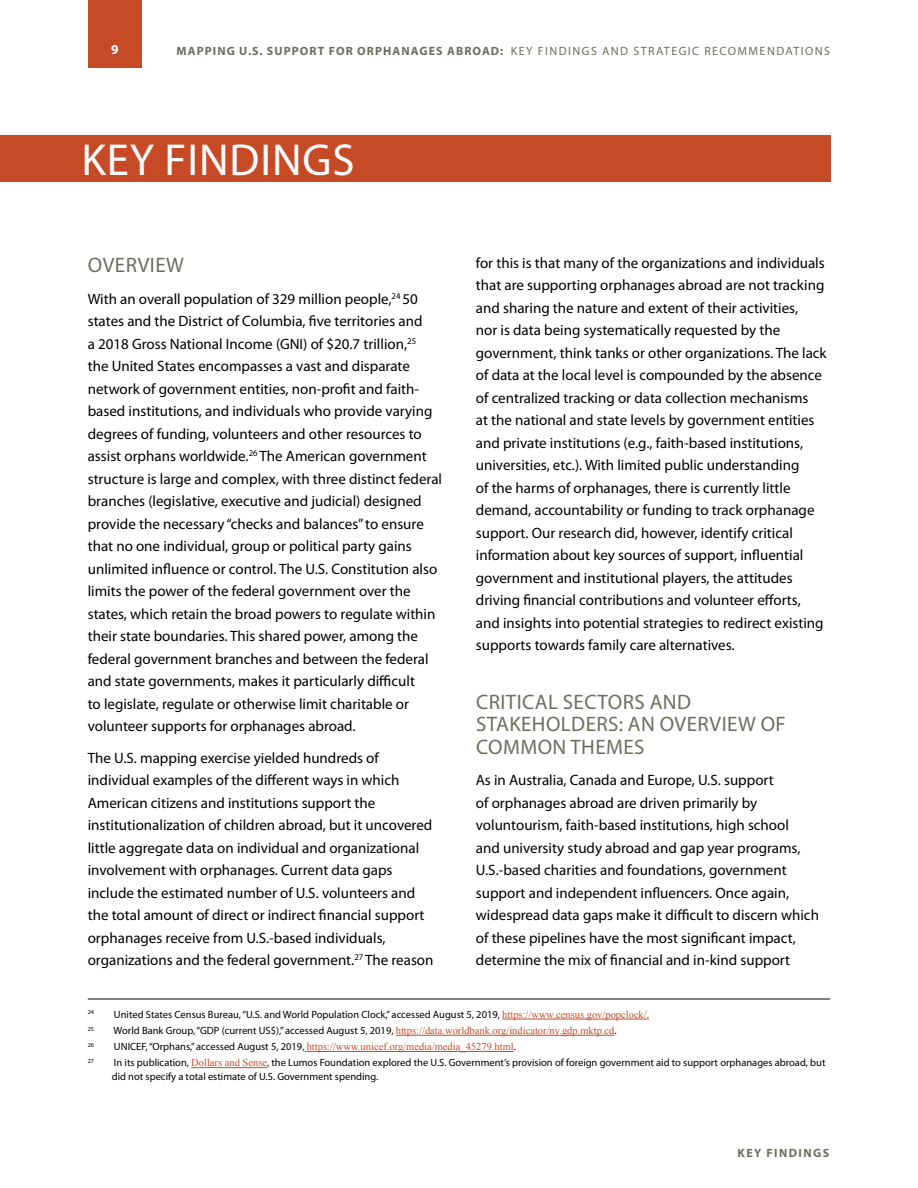
<style>
.page{position:relative;width:918px;height:1188px;background:#fff}
.page>*{position:absolute;margin:0;border:0;box-sizing:border-box;transform-origin:0 0}
.Heading_1{font:45px "Myriad Pro";letter-spacing:.02em;color:#fff}
.Heading_4{font:21px/22.5px "Myriad Pro";letter-spacing:.02em;color:#6f6e60}
.t1{font:15px/22.5px "Myriad Pro";color:#000}
.t2{font:700 13.5px "Myriad Pro";color:#fff}
.t3{font:700 12px "Myriad Pro";letter-spacing:.09em;color:#6f6e60}
.t4{font:700 12px "Myriad Pro";letter-spacing:.12em;color:#6f6e60}
.Footnote_text{font:10.5px/13.5px "Myriad Pro";color:#000}
.Footnote_text-2{font:10.5px "Times New Roman";color:#c74a27}
.Footnote_text-3{font:6.15px "Myriad Pro";color:#000}
.s1{font-weight:400}
.s2{font-family:"Times New Roman";color:#c74a27}
.s3{color:#c74a27}
.s4{font-family:"Myriad Pro";color:#000}
</style>
<div class="page">
<div style="left:88px;top:0;width:54px;height:68px;background:#c74a27"></div>
<hr style="left:88px;top:999px;width:742px;height:1px;background:#000">
<hr style="left:502px;top:1019px;width:145px;height:1px;background:#c74a27">
<hr style="left:396px;top:1035px;width:219px;height:1px;background:#c74a27">
<hr style="left:307px;top:1051px;width:207px;height:1px;background:#c74a27">
<hr style="left:191px;top:1067px;width:76px;height:1px;background:#c74a27">
<div style="left:0;top:135px;width:830px;height:47px;background:#c74a27"></div>
<p class="t2" style="left:111px;top:41px;width:9px">9</p>
<p class="t3" style="left:177px;top:43px;width:655px">MAPPING U.S. SUPPORT FOR ORPHANAGES ABROAD: <span class="s1">KEY FINDINGS AND STRATEGIC RECOMMENDATIONS</span></p>
<p class="Heading_1" style="left:81px;top:136px;width:275px">KEY FINDINGS</p>
<p class="Heading_4" style="left:88px;top:254px;width:98px">OVERVIEW</p>
<p class="t1" style="left:88px;top:288px;width:356px">With an overall population of 329 million people,<sup>24</sup> 50 states and the District of Columbia, five territories and<br>a 2018 Gross National Income (GNI) of $20.7 trillion,<sup>25<br></sup>the United States encompasses a vast and disparate network of government entities, non-profit and faith&shy;based institutions, and individuals who provide varying degrees of funding, volunteers and other resources to assist orphans worldwide.<sup>26</sup> The American government structure is large and complex, with three distinct federal branches (legislative, executive and judicial) designed provide the necessary “checks and balances” to ensure that no one individual, group or political party gains unlimited influence or control. The U.S. Constitution also limits the power of the federal government over the states, which retain the broad powers to regulate within their state boundaries. This shared power, among the federal government branches and between the federal and state governments, makes it particularly difficult<br>to legislate, regulate or otherwise limit charitable or volunteer supports for orphanages abroad.</p>
<p class="t1" style="left:88px;top:747px;width:347px">The U.S. mapping exercise yielded hundreds of individual examples of the different ways in which American citizens and institutions support the institutionalization of children abroad, but it uncovered little aggregate data on individual and organizational involvement with orphanages. Current data gaps include the estimated number of U.S. volunteers and the total amount of direct or indirect financial support orphanages receive from U.S.-based individuals, organizations and the federal government.<sup>27</sup> The reason</p>
<p class="t1" style="left:476px;top:252px;width:352px">for this is that many of the organizations and individuals that are supporting orphanages abroad are not tracking and sharing the nature and extent of their activities,<br>nor is data being systematically requested by the government, think tanks or other organizations. The lack of data at the local level is compounded by the absence of centralized tracking or data collection mechanisms<br>at the national and state levels by government entities and private institutions (e.g., faith-based institutions, universities, etc.). With limited public understanding<br>of the harms of orphanages, there is currently little demand, accountability or funding to track orphanage support. Our research did, however, identify critical information about key sources of support, influential government and institutional players, the attitudes driving financial contributions and volunteer efforts, and insights into potential strategies to redirect existing supports towards family care alternatives.</p>
<p class="Heading_4" style="left:476px;top:691px;width:311px">CRITICAL SECTORS AND<br>STAKEHOLDERS: AN OVERVIEW OF<br>COMMON THEMES</p>
<p class="t1" style="left:476px;top:769px;width:345px">As in Australia, Canada and Europe, U.S. support<br>of orphanages abroad are driven primarily by voluntourism, faith-based institutions, high school<br>and university study abroad and gap year programs, U.S.-based charities and foundations, government support and independent influencers. Once again, widespread data gaps make it difficult to discern which of these pipelines have the most significant impact, determine the mix of financial and in-kind support</p>
<p class="Footnote_text-3" style="left:88px;top:1009px;width:8px">24</p>
<p class="Footnote_text" style="left:114px;top:1008px;width:537px">United States Census Bureau, “U.S. and World Population Clock,” accessed August 5, 2019, <span class="s2">https://www.census.gov/popclock/</span><span class="s3">.</span></p>
<p class="Footnote_text-3" style="left:88px;top:1025px;width:8px">25</p>
<p class="Footnote_text" style="left:114px;top:1024px;width:505px">World Bank Group, “GDP (current US$),” accessed August 5, 2019, <span class="s2">https://data.worldbank.org/indicator/ny.gdp.mktp.cd</span>.</p>
<p class="Footnote_text-3" style="left:88px;top:1041px;width:8px">26</p>
<p class="Footnote_text-2" style="left:114px;top:1040px;width:403px"><span class="s4">UNICEF, “Orphans,” accessed August 5, 2019,</span> https://www.unicef.org/media/media_45279.html<span class="s4">.</span></p>
<p class="Footnote_text-3" style="left:88px;top:1058px;width:8px">27</p>
<p class="Footnote_text" style="left:112px;top:1056px;width:715px">In its publication, <span class="s2">Dollars and Sense</span>, the Lumos Foundation explored the U.S. Government’s provision of foreign government aid to support orphanages abroad, but did not specify a total estimate of U.S. Government spending.</p>
<p class="t4" style="left:738px;top:1145px;width:93px">KEY FINDINGS</p>
</div>
